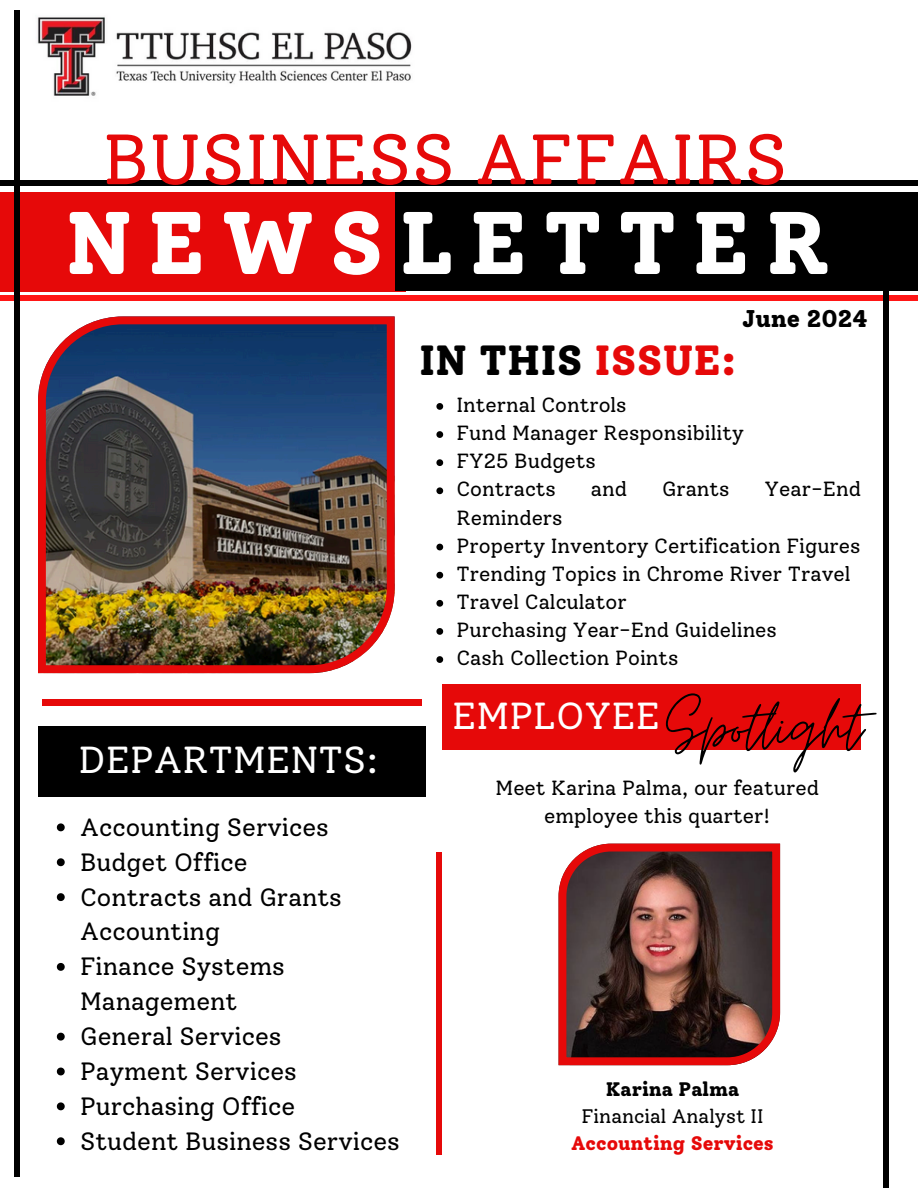
<style>
.page{position:relative;width:918px;height:1188px;background:#fff}
.page>*{position:absolute;margin:0;border:0;box-sizing:border-box;transform-origin:0 0}
.t1{font:800 88.65px "Solway";letter-spacing:.17em;color:#fff}
.t2{font:75.6px "Moon Time";color:#000}
.t3{font:70.95px "Solway";color:#e60909}
.t4{font:800 42px "Solway";color:#000}
.t5{font:37.5px "Solway";color:#fff}
.t6{font:24.9px/34.8px "Solway";color:#000}
.t7{font:800 24.15px "Solway";color:#000}
.t8{font:20.4px/28.2px "Solway";color:#000;text-align:center}
.t9{font:19.5px "Solway";color:#000}
.t10{font:800 19.5px "Solway";color:#e60909}
.t11{font:800 19.5px "Solway";color:#000}
.s1{color:#e60909}
</style>
<div class="page">
<div style="left:0;top:192px;width:406px;height:99px;background:#e60909"></div>
<div style="left:0;top:296px;width:918px;height:5px;background:#ff1616"></div>
<div style="left:43px;top:699px;width:379px;height:6px;background:#e60909"></div>
<div style="left:0;top:180px;width:918px;height:5px;background:#000"></div>
<div style="left:395px;top:192px;width:523px;height:99px;background:#000"></div>
<div style="left:442px;top:684px;width:419px;height:66px;background:#e60909"></div>
<img style="left:38px;top:316px;width:357px;height:357px">
<div style="left:884px;top:261px;width:5px;height:927px;background:#000"></div>
<div style="left:14px;top:10px;width:6px;height:1167px;background:#000"></div>
<img style="left:37px;top:17px;width:375px;height:79px">
<div style="left:38px;top:726px;width:388px;height:71px;background:#000"></div>
<svg style="left:436px;top:403px;width:7px;height:7px"></svg>
<svg style="left:436px;top:431px;width:7px;height:7px"></svg>
<svg style="left:436px;top:459px;width:7px;height:7px"></svg>
<svg style="left:436px;top:487px;width:7px;height:7px"></svg>
<svg style="left:436px;top:544px;width:7px;height:6px"></svg>
<svg style="left:436px;top:572px;width:7px;height:7px"></svg>
<svg style="left:436px;top:600px;width:7px;height:7px"></svg>
<svg style="left:436px;top:628px;width:7px;height:7px"></svg>
<svg style="left:436px;top:656px;width:7px;height:7px"></svg>
<svg style="left:57px;top:823px;width:8px;height:8px"></svg>
<svg style="left:57px;top:858px;width:8px;height:8px"></svg>
<svg style="left:57px;top:893px;width:8px;height:8px"></svg>
<svg style="left:57px;top:963px;width:8px;height:8px"></svg>
<svg style="left:57px;top:1033px;width:8px;height:8px"></svg>
<svg style="left:57px;top:1068px;width:8px;height:7px"></svg>
<svg style="left:57px;top:1102px;width:8px;height:8px"></svg>
<svg style="left:57px;top:1137px;width:8px;height:8px"></svg>
<svg style="left:559px;top:844px;width:221px;height:221px;background:#673734"></svg>
<div style="left:436px;top:852px;width:6px;height:303px;background:#e60909"></div>
<p class="t3" style="left:102px;top:117px;width:687px">BUSINESS AFFAIRS</p>
<p class="t1" style="left:65px;top:190px;width:766px">NEWSLETTER</p>
<p class="t5" style="left:79px;top:738px;width:302px">DEPARTMENTS:</p>
<h5 class="t6" style="left:80px;top:810px;width:250px">Accounting Services</h5>
<h3 class="t6" style="left:80px;top:845px;width:169px">Budget Office</h3>
<h5 class="t6" style="left:80px;top:879px;width:263px">Contracts and Grants<br>Accounting</h5>
<p class="t6" style="left:80px;top:949px;width:206px">Finance Systems<br>Management</p>
<p class="t6" style="left:80px;top:1019px;width:203px">General Services</p>
<p class="t6" style="left:80px;top:1054px;width:218px">Payment Services</p>
<p class="t6" style="left:80px;top:1089px;width:217px">Purchasing Office</p>
<p class="t6" style="left:80px;top:1124px;width:321px">Student Business Services</p>
<h1 class="t4" style="left:419px;top:335px;width:319px">IN THIS <span class="s1">ISSUE:</span></h1>
<h6 class="t7" style="left:742px;top:304px;width:127px">June 2024</h6>
<p class="t8" style="left:457px;top:391px;width:172px">Internal Controls</p>
<h4 class="t8" style="left:457px;top:419px;width:289px">Fund Manager Responsibility</h4>
<p class="t8" style="left:457px;top:447px;width:141px">FY25 Budgets</p>
<p class="t8" style="left:457px;top:475px;width:101px">Contracts</p>
<p class="t8" style="left:591px;top:475px;width:38px">and</p>
<p class="t8" style="left:662px;top:475px;width:69px">Grants</p>
<p class="t8" style="left:765px;top:475px;width:98px">Year-End</p>
<p class="t8" style="left:457px;top:503px;width:108px">Reminders</p>
<p class="t8" style="left:457px;top:531px;width:406px">Property Inventory Certification Figures</p>
<p class="t8" style="left:457px;top:560px;width:396px">Trending Topics in Chrome River Travel</p>
<p class="t8" style="left:457px;top:588px;width:172px">Travel Calculator</p>
<p class="t8" style="left:457px;top:616px;width:322px">Purchasing Year-End Guidelines</p>
<p class="t8" style="left:457px;top:644px;width:224px">Cash Collection Points</p>
<p class="t5" style="left:452px;top:693px;width:210px">EMPLOYEE</p>
<p class="t2" style="left:666px;top:681px;width:198px">Spotlight</p>
<p class="t8" style="left:495px;top:774px;width:325px">Meet Karina Palma, our featured employee this quarter!</p>
<p class="t11" style="left:606px;top:1077px;width:135px">Karina Palma</p>
<p class="t9" style="left:581px;top:1104px;width:184px">Financial Analyst II</p>
<p class="t10" style="left:571px;top:1131px;width:204px">Accounting Services</p>
</div>
